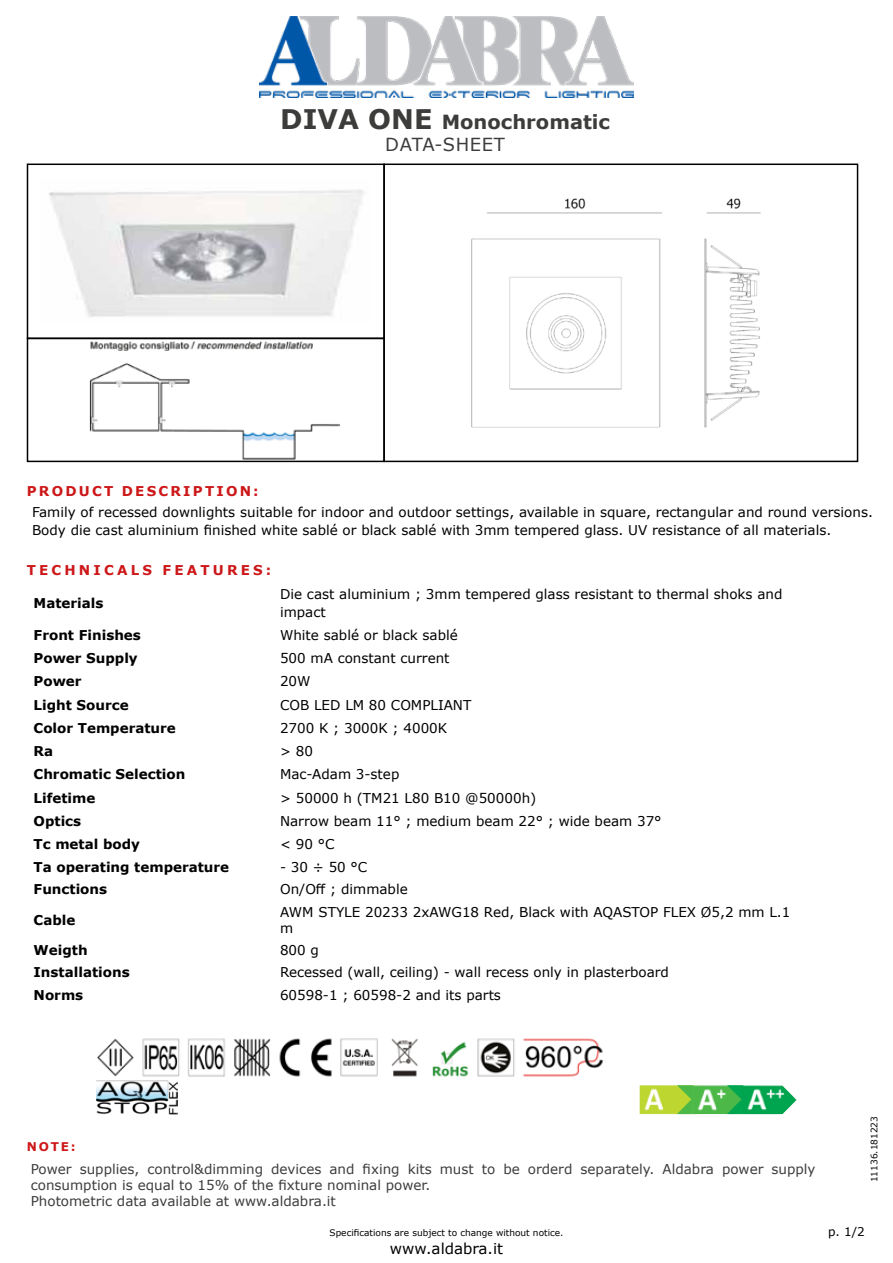
<style>
.page{position:relative;width:893px;height:1263px;background:#fff}
.page>*{position:absolute;margin:0;border:0;box-sizing:border-box;transform-origin:0 0}
.t1{font:700 19.5px "Verdana";color:#3c3c3b}
.t2{font:18px "Verdana";letter-spacing:.035em;color:#3c3c3b}
.t3{font:15px "Verdana";color:#000}
.t4{font:13.5px/18px "Verdana";color:#000}
.t5{font:13.5px/16.2px "Verdana";color:#3c3c3b}
.t6{font:700 13.5px "Verdana";color:#000}
.t7{font:700 13.5px "Verdana";letter-spacing:.165em;color:#cd1719}
.t8{font:700 13.5px "Verdana";letter-spacing:.235em;color:#cd1719}
.t9{font:700 12px "Verdana";color:#cd1719}
.t10{font:12px "Verdana";color:#000}
.t11{font:9px "Verdana";color:#000}
.s1{font-size:27px}
</style>
<div class="page">
<img style="left:259px;top:17px;width:374px;height:80px">
<img style="left:471px;top:198px;width:290px;height:230px">
<div style="left:383px;top:164px;width:475px;height:298px;border:2px solid #000"></div>
<img style="left:49px;top:189px;width:315px;height:128px">
<div style="left:27px;top:164px;width:358px;height:175px;border:2px solid #000"></div>
<img style="left:89px;top:341px;width:250px;height:118px">
<div style="left:27px;top:338px;width:358px;height:124px;border:2px solid #000"></div>
<img style="left:640px;top:1085px;width:37px;height:29px">
<img style="left:693px;top:1085px;width:34px;height:29px">
<svg style="left:677px;top:1085px;width:16px;height:29px"></svg>
<img style="left:743px;top:1085px;width:54px;height:29px">
<svg style="left:727px;top:1085px;width:16px;height:29px"></svg>
<img style="left:97px;top:1038px;width:506px;height:39px">
<img style="left:96px;top:1080px;width:81px;height:34px">
<h1 class="t1" style="left:280px;top:108px;width:331px"><span class="s1">DIVA ONE</span> Monochromatic</h1>
<h2 class="t2" style="left:385px;top:132px;width:121px">DATA-SHEET</h2>
<p class="t7" style="left:27px;top:481px;width:233px">PRODUCT DESCRIPTION:</p>
<p class="t4" style="left:32px;top:502px;width:842px">Family of recessed downlights suitable for indoor and outdoor settings, available in square, rectangular and round versions.<br>Body die cast aluminium finished white sablé or black sablé with 3mm tempered glass. UV resistance of all materials.</p>
<p class="t8" style="left:27px;top:561px;width:246px">TECHNICALS FEATURES:</p>
<p class="t6" style="left:34px;top:594px;width:71px">Materials</p>
<p class="t4" style="left:280px;top:585px;width:504px">Die cast aluminium ; 3mm tempered glass resistant to thermal shoks and impact</p>
<p class="t6" style="left:34px;top:625px;width:109px">Front Finishes</p>
<p class="t4" style="left:280px;top:626px;width:179px">White sablé or black sablé</p>
<p class="t6" style="left:34px;top:649px;width:106px">Power Supply</p>
<p class="t4" style="left:280px;top:649px;width:171px">500 mA constant current</p>
<p class="t6" style="left:34px;top:672px;width:50px">Power</p>
<p class="t4" style="left:280px;top:672px;width:32px">20W</p>
<p class="t6" style="left:34px;top:695px;width:97px">Light Source</p>
<p class="t4" style="left:280px;top:695px;width:193px">COB LED LM 80 COMPLIANT</p>
<p class="t6" style="left:34px;top:718px;width:144px">Color Temperature</p>
<p class="t4" style="left:280px;top:719px;width:169px">2700 K ; 3000K ; 4000K</p>
<p class="t6" style="left:34px;top:742px;width:21px">Ra</p>
<p class="t4" style="left:280px;top:742px;width:34px">&gt; 80</p>
<p class="t6" style="left:34px;top:765px;width:153px">Chromatic Selection</p>
<p class="t4" style="left:280px;top:765px;width:121px">Mac-Adam 3-step</p>
<p class="t6" style="left:34px;top:788px;width:63px">Lifetime</p>
<p class="t4" style="left:280px;top:788px;width:258px">&gt; 50000 h (TM21 L80 B10 @50000h)</p>
<p class="t6" style="left:34px;top:811px;width:49px">Optics</p>
<p class="t4" style="left:280px;top:812px;width:383px">Narrow beam 11° ; medium beam 22° ; wide beam 37°</p>
<p class="t6" style="left:34px;top:835px;width:108px">Tc metal body</p>
<p class="t4" style="left:280px;top:835px;width:56px">&lt; 90 °C</p>
<p class="t6" style="left:34px;top:857px;width:197px">Ta operating temperature</p>
<p class="t4" style="left:280px;top:858px;width:89px">- 30 ÷ 50 °C</p>
<p class="t6" style="left:34px;top:880px;width:75px">Functions</p>
<p class="t4" style="left:280px;top:880px;width:129px">On/Off ; dimmable</p>
<p class="t6" style="left:34px;top:910px;width:43px">Cable</p>
<p class="t4" style="left:280px;top:903px;width:512px;line-height:16.2px">AWM STYLE 20233 2xAWG18 Red, Black with AQASTOP FLEX Ø5,2 mm L.1 m</p>
<p class="t6" style="left:34px;top:940px;width:56px">Weigth</p>
<p class="t4" style="left:280px;top:941px;width:40px">800 g</p>
<p class="t6" style="left:34px;top:963px;width:98px">Installations</p>
<p class="t4" style="left:280px;top:963px;width:390px">Recessed (wall, ceiling) - wall recess only in plasterboard</p>
<p class="t6" style="left:34px;top:985px;width:51px">Norms</p>
<p class="t4" style="left:280px;top:986px;width:222px">60598-1 ; 60598-2 and its parts</p>
<p class="t9" style="left:27px;top:1138px;width:50px">NOTE:</p>
<p class="t5" style="left:31px;top:1161px;width:786px">Power supplies, control&amp;dimming devices and fixing kits must to be orderd separately. Aldabra power supply consumption is equal to 15% of the fixture nominal power.<br>Photometric data available at www.aldabra.it</p>
<p class="t11" style="left:330px;top:1226px;width:235px">Specifications are subject to change without notice.</p>
<p class="t3" style="left:390px;top:1238px;width:115px">www.aldabra.it</p>
<p class="t11" style="left:868px;top:1182px;width:68px;rotate:-90deg">11136.181223</p>
<p class="t10" style="left:828px;top:1223px;width:38px">p. 1/2</p>
</div>
